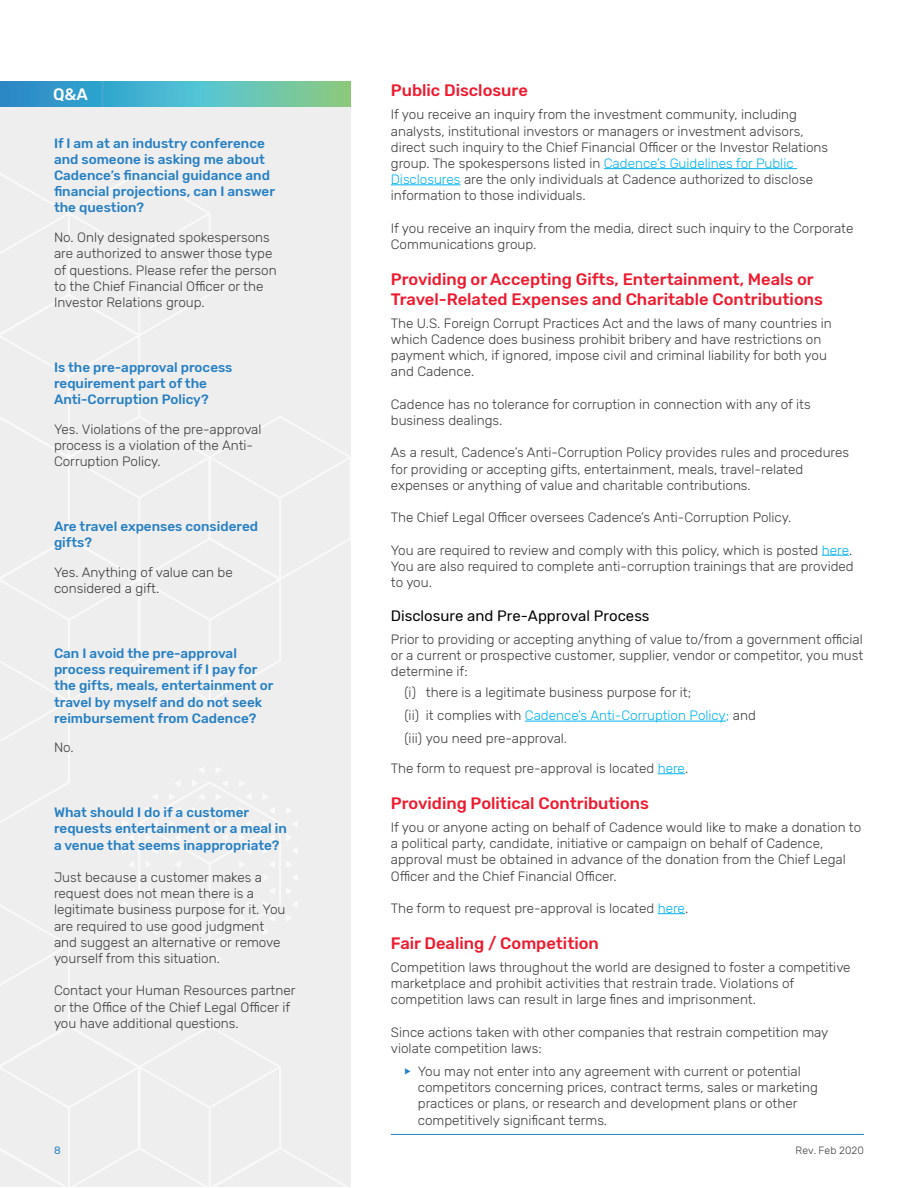
<style>
.page{position:relative;width:918px;height:1188px;background:#fff}
.page>*{position:absolute;margin:0;border:0;box-sizing:border-box;transform-origin:0 0}
.t1{font:500 16.5px/19.8px "Rubik";color:#ee1a2e}
.t2{font:500 16.5px "Rubik";color:#fff}
.t3{font:15px "Rubik";color:#000}
.t4{font:300 13.5px/16.2px "Rubik";color:#3e3e3f}
.t5{font:500 13.5px/16.2px "Rubik";color:#257fc3}
.t6{font:300 10.5px "Rubik";color:#3e3e3f}
.t7{font:10.5px "Rubik";color:#257fc3}
.s1{color:#00b3ef}
.s2{color:#257fc3}
</style>
<div class="page">
<div style="left:0;top:91px;width:351px;height:1096px;background:#eeeeef"></div>
<svg style="left:0;top:172px;width:351px;height:1015px"></svg>
<svg style="left:0;top:81px;width:351px;height:25px;background:#51b3bd"></svg>
<hr style="left:391px;top:1134px;width:473px;height:1px;background:#257fc3">
<hr style="left:604px;top:168px;width:193px;height:1px;background:#00b3ef">
<hr style="left:391px;top:185px;width:70px;height:1px;background:#00b3ef">
<svg style="left:822px;top:555px;width:27px;height:1px"></svg>
<hr style="left:525px;top:721px;width:201px;height:1px;background:#00b3ef">
<svg style="left:658px;top:773px;width:27px;height:1px"></svg>
<svg style="left:658px;top:913px;width:27px;height:1px"></svg>
<p class="t2" style="left:53px;top:84px;width:36px">Q&amp;A</p>
<p class="t5" style="left:54px;top:135px;width:223px">If I am at an industry conference and someone is asking me about<br>Cadence’s financial guidance and financial projections, can I answer the question?</p>
<p class="t4" style="left:54px;top:230px;width:224px">No. Only designated spokespersons are authorized to answer those type of questions. Please refer the person to the Chief Financial Officer or the Investor Relations group.</p>
<p class="t5" style="left:54px;top:359px;width:180px">Is the pre-approval process requirement part of the<br>Anti-Corruption Policy?</p>
<p class="t4" style="left:54px;top:421px;width:209px">Yes. Violations of the pre-approval process is a violation of the Anti-<br>Corruption Policy.</p>
<p class="t5" style="left:54px;top:519px;width:206px">Are travel expenses considered gifts?</p>
<p class="t4" style="left:54px;top:565px;width:180px">Yes. Anything of value can be considered a gift.</p>
<p class="t5" style="left:54px;top:646px;width:221px">Can I avoid the pre-approval process requirement if I pay for the gifts, meals, entertainment or travel by myself and do not seek reimbursement from Cadence?</p>
<p class="t4" style="left:54px;top:740px;width:21px">No.</p>
<p class="t5" style="left:54px;top:805px;width:235px">What should I do if a customer requests entertainment or a meal in a venue that seems inappropriate?</p>
<p class="t4" style="left:54px;top:870px;width:233px">Just because a customer makes a request does not mean there is a legitimate business purpose for it. You are required to use good judgment and suggest an alternative or remove yourself from this situation.</p>
<p class="t4" style="left:54px;top:983px;width:243px">Contact your Human Resources partner or the Office of the Chief Legal Officer if you have additional questions.</p>
<p class="t1" style="left:391px;top:81px;width:139px">Public Disclosure</p>
<p class="t4" style="left:391px;top:107px;width:439px">If you receive an inquiry from the investment community, including analysts, institutional investors or managers or investment advisors, direct such inquiry to the Chief Financial Officer or the Investor Relations group. The spokespersons listed in <span class="s1">Cadence’s Guidelines for Public Disclosures</span> are the only individuals at Cadence authorized to disclose information to those individuals.</p>
<p class="t4" style="left:391px;top:220px;width:464px">If you receive an inquiry from the media, direct such inquiry to the Corporate<br>Communications group.</p>
<p class="t1" style="left:391px;top:270px;width:434px">Providing or Accepting Gifts, Entertainment, Meals or<br>Travel-Related Expenses and Charitable Contributions</p>
<p class="t4" style="left:391px;top:315px;width:442px">The U.S. Foreign Corrupt Practices Act and the laws of many countries in which Cadence does business prohibit bribery and have restrictions on payment which, if ignored, impose civil and criminal liability for both you and Cadence.</p>
<p class="t4" style="left:391px;top:396px;width:421px">Cadence has no tolerance for corruption in connection with any of its business dealings.</p>
<p class="t4" style="left:391px;top:445px;width:460px">As a result, Cadence’s Anti-Corruption Policy provides rules and procedures for providing or accepting gifts, entertainment, meals, travel-related expenses or anything of value and charitable contributions.</p>
<p class="t4" style="left:391px;top:510px;width:402px">The Chief Legal Officer oversees Cadence’s Anti-Corruption Policy.</p>
<p class="t4" style="left:391px;top:542px;width:464px;text-align:justify">You are required to review and comply with this policy, which is posted <span class="s1">here</span>.<br>You are also required to complete anti-corruption trainings that are provided to you.</p>
<p class="t3" style="left:391px;top:607px;width:260px">Disclosure and Pre-Approval Process</p>
<p class="t4" style="left:391px;top:632px;width:474px;text-align:justify">Prior to providing or accepting anything of value to/from a government official or a current or prospective customer, supplier, vendor or competitor, you must determine if:</p>
<p class="t4" style="left:404px;top:682px;width:353px;line-height:23px">(i) there is a legitimate business purpose for it;<br>(ii) it complies with <span class="s1">Cadence’s Anti-Corruption Policy;</span> and (iii) you need pre-approval.</p>
<p class="t4" style="left:391px;top:761px;width:299px">The form to request pre-approval is located <span class="s1">here</span>.</p>
<p class="t1" style="left:391px;top:794px;width:260px">Providing Political Contributions</p>
<p class="t4" style="left:391px;top:820px;width:472px">If you or anyone acting on behalf of Cadence would like to make a donation to a political party, candidate, initiative or campaign on behalf of Cadence, approval must be obtained in advance of the donation from the Chief Legal Officer and the Chief Financial Officer.</p>
<p class="t4" style="left:391px;top:901px;width:299px">The form to request pre-approval is located <span class="s1">here</span>.</p>
<p class="t1" style="left:391px;top:934px;width:210px">Fair Dealing / Competition</p>
<p class="t4" style="left:391px;top:960px;width:461px">Competition laws throughout the world are designed to foster a competitive marketplace and prohibit activities that restrain trade. Violations of competition laws can result in large fines and imprisonment.</p>
<p class="t4" style="left:391px;top:1024px;width:439px">Since actions taken with other companies that restrain competition may violate competition laws:</p>
<p class="t4" style="left:418px;top:1064px;width:402px;text-indent:-14px"><span class="s2">◆</span> You may not enter into any agreement with current or potential competitors concerning prices, contract terms, sales or marketing practices or plans, or research and development plans or other competitively significant terms.</p>
<p class="t7" style="left:54px;top:1144px;width:8px">8</p>
<p class="t6" style="left:796px;top:1144px;width:70px">Rev. Feb 2020</p>
</div>
